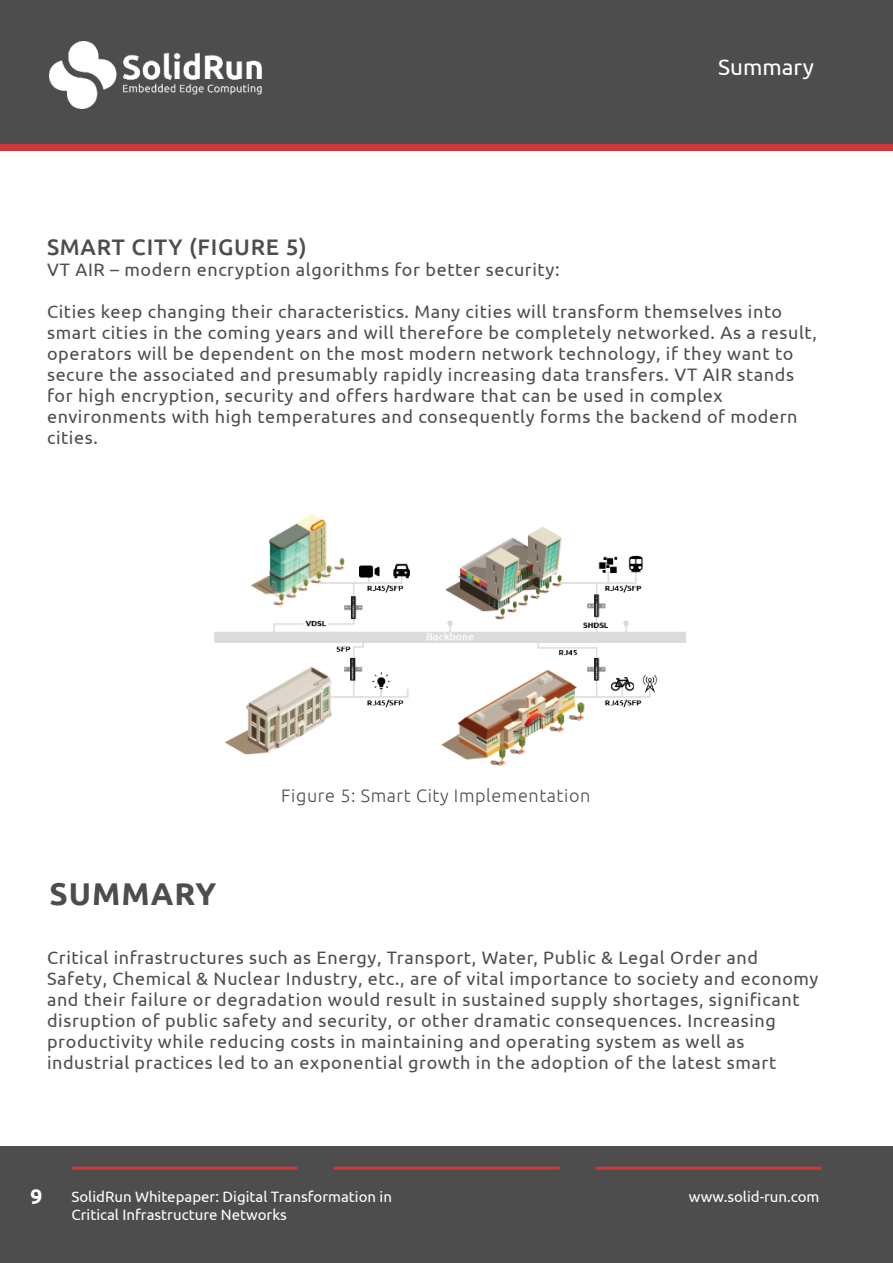
<style>
.page{position:relative;width:893px;height:1263px;background:#fff}
.page>*{position:absolute;margin:0;border:0;box-sizing:border-box;transform-origin:0 0}
.t1{font:700 31.5px "Ubuntu";letter-spacing:.035em;color:#4d4d4d}
.t2{font:500 22.5px "Ubuntu";letter-spacing:.035em;color:#4d4e4d}
.t3{font:22.5px "Ubuntu";color:#fff}
.t4{font:700 21px "Ubuntu";color:#fff}
.t5{font:18px/21px "Ubuntu";letter-spacing:.035em;color:#4d4e4d}
.t6{font:300 18px "Ubuntu";letter-spacing:.035em;color:#4d4e4d}
.t7{font:15px/18px "Ubuntu";color:#fff}
</style>
<div class="page">
<div style="left:0;top:0;width:893px;height:144px;background:#4d4d4d"></div>
<div style="left:0;top:144px;width:893px;height:6px;background:#cf3739"></div>
<img style="left:50px;top:41px;width:212px;height:67px">
<div style="left:0;top:1147px;width:893px;height:116px;background:#4d4d4d"></div>
<hr style="left:71px;top:1167px;width:227px;height:3px;background:#cf3739">
<hr style="left:334px;top:1167px;width:226px;height:3px;background:#cf3739">
<hr style="left:595px;top:1167px;width:226px;height:3px;background:#cf3739">
<img style="left:214px;top:514px;width:472px;height:252px">
<p class="t3" style="left:718px;top:54px;width:97px">Summary</p>
<p class="t2" style="left:47px;top:233px;width:261px">SMART CITY (FIGURE 5)</p>
<p class="t5" style="left:47px;top:258px;width:514px">VT AIR – modern encryption algorithms for better security:</p>
<p class="t5" style="left:47px;top:300px;width:771px">Cities keep changing their characteristics. Many cities will transform themselves into smart cities in the coming years and will therefore be completely networked. As a result, operators will be dependent on the most modern network technology, if they want to secure the associated and presumably rapidly increasing data transfers. VT AIR stands for high encryption, security and offers hardware that can be used in complex environments with high temperatures and consequently forms the backend of modern cities.</p>
<h1 class="t1" style="left:50px;top:874px;width:168px">SUMMARY</h1>
<p class="t6" style="left:281px;top:785px;width:311px">Figure 5: Smart City Implementation</p>
<p class="t5" style="left:47px;top:946px;width:773px">Critical infrastructures such as Energy, Transport, Water, Public &amp; Legal Order and Safety, Chemical &amp; Nuclear Industry, etc., are of vital importance to society and economy and their failure or degradation would result in sustained supply shortages, significant disruption of public safety and security, or other dramatic consequences. Increasing productivity while reducing costs in maintaining and operating system as well as industrial practices led to an exponential growth in the adoption of the latest smart</p>
<p class="t4" style="left:30px;top:1184px;width:13px">9</p>
<p class="t7" style="left:71px;top:1187px;width:322px">SolidRun Whitepaper: Digital Transformation in<br>Critical Infrastructure Networks</p>
<p class="t7" style="left:689px;top:1187px;width:132px">www.solid-run.com</p>
</div>
